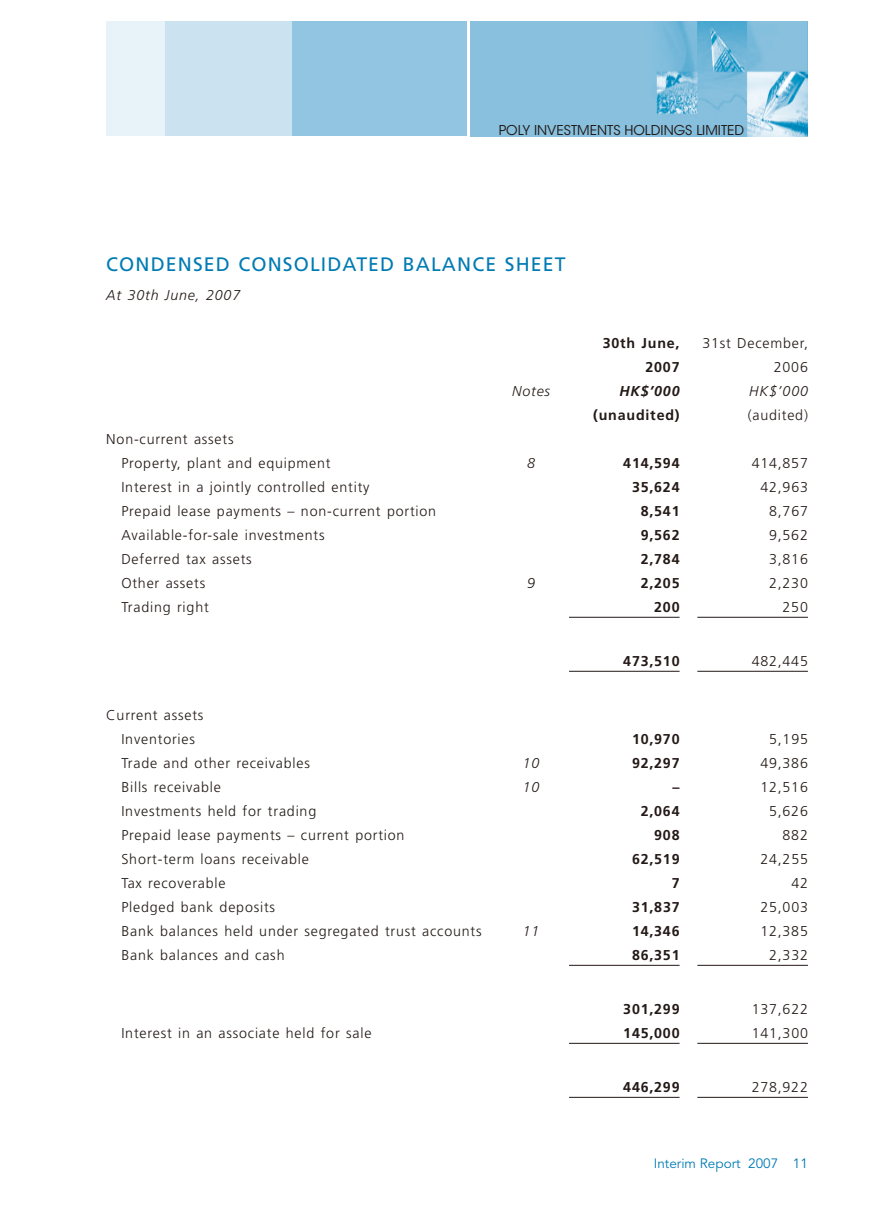
<style>
.page{position:relative;width:893px;height:1212px;background:#fff}
.page>*{position:absolute;margin:0;border:0;box-sizing:border-box;transform-origin:0 0}
.t1{font:19.5px "Frutiger LT Std";letter-spacing:.055em;color:#007bb3}
.t2{font:300 14.25px/24px "Frutiger LT Std";letter-spacing:.055em;color:#231916}
.t3{font:700 14.25px "Frutiger LT Std";letter-spacing:.055em;color:#231916}
.t4{font:italic 300 14.25px "Frutiger LT Std";letter-spacing:.055em;color:#231916}
.t5{font:italic 700 14.25px "Frutiger LT Std";color:#231916}
.t6{font:13.5px "ITC Avant Garde Std";color:#231916}
.t7{font:13.5px "Avenir LT Std";color:#007bb3}
</style>
<div class="page">
<img style="left:471px;top:21px;width:337px;height:115px">
<div style="left:106px;top:21px;width:108px;height:115px;background:#e7f2f9"></div>
<div style="left:166px;top:21px;width:131px;height:115px;background:#cbe3f1"></div>
<div style="left:292px;top:21px;width:174px;height:115px;background:#92c5e1"></div>
<hr style="left:569px;top:617px;width:111px;height:1px;background:#231916">
<hr style="left:697px;top:617px;width:111px;height:1px;background:#231916">
<hr style="left:569px;top:671px;width:111px;height:1px;background:#231916">
<hr style="left:697px;top:671px;width:111px;height:1px;background:#231916">
<hr style="left:569px;top:965px;width:111px;height:1px;background:#231916">
<hr style="left:697px;top:965px;width:111px;height:1px;background:#231916">
<hr style="left:569px;top:1043px;width:111px;height:1px;background:#231916">
<hr style="left:697px;top:1043px;width:111px;height:1px;background:#231916">
<hr style="left:569px;top:1097px;width:111px;height:1px;background:#231916">
<hr style="left:697px;top:1097px;width:111px;height:1px;background:#231916">
<p class="t6" style="left:499px;top:121px;width:247px">POLY INVESTMENTS HOLDINGS LIMITED</p>
<h1 class="t1" style="left:106px;top:253px;width:461px">CONDENSED CONSOLIDATED BALANCE SHEET</h1>
<p class="t4" style="left:106px;top:286px;width:135px">At 30th June, 2007</p>
<p class="t3" style="left:603px;top:334px;width:78px">30th June,</p>
<p class="t2" style="left:702px;top:331px;width:107px">31st December,</p>
<p class="t3" style="left:645px;top:358px;width:36px">2007</p>
<p class="t2" style="left:774px;top:355px;width:36px">2006</p>
<p class="t2" style="left:121px;top:427px;width:211px;text-indent:-15px">Non-current assets<br>Property, plant and equipment</p>
<p class="t4" style="left:512px;top:382px;width:40px">Notes</p>
<p class="t5" style="left:619px;top:382px;width:62px">HK$’000</p>
<p class="t4" style="left:749px;top:382px;width:60px">HK$’000</p>
<p class="t3" style="left:593px;top:406px;width:88px">(unaudited)</p>
<p class="t2" style="left:748px;top:403px;width:62px">(audited)</p>
<p class="t4" style="left:527px;top:454px;width:9px">8</p>
<p class="t3" style="left:623px;top:454px;width:58px">414,594</p>
<p class="t2" style="left:752px;top:451px;width:58px">414,857</p>
<p class="t2" style="left:121px;top:475px;width:250px">Interest in a jointly controlled entity</p>
<p class="t3" style="left:632px;top:478px;width:49px">35,624</p>
<p class="t2" style="left:760px;top:475px;width:49px">42,963</p>
<p class="t2" style="left:121px;top:499px;width:316px">Prepaid lease payments – non-current portion</p>
<p class="t3" style="left:641px;top:502px;width:40px">8,541</p>
<p class="t2" style="left:769px;top:499px;width:40px">8,767</p>
<p class="t2" style="left:121px;top:523px;width:205px">Available-for-sale investments</p>
<p class="t3" style="left:641px;top:526px;width:40px">9,562</p>
<p class="t2" style="left:769px;top:523px;width:40px">9,562</p>
<p class="t2" style="left:121px;top:547px;width:132px">Deferred tax assets</p>
<p class="t3" style="left:641px;top:550px;width:40px">2,784</p>
<p class="t2" style="left:769px;top:547px;width:40px">3,816</p>
<p class="t2" style="left:121px;top:571px;width:85px">Other assets</p>
<p class="t4" style="left:527px;top:574px;width:9px">9</p>
<p class="t3" style="left:641px;top:574px;width:40px">2,205</p>
<p class="t2" style="left:769px;top:571px;width:40px">2,230</p>
<p class="t2" style="left:121px;top:595px;width:89px">Trading right</p>
<p class="t3" style="left:654px;top:598px;width:27px">200</p>
<p class="t2" style="left:783px;top:595px;width:27px">250</p>
<p class="t2" style="left:106px;top:703px;width:99px;text-align:center">Current assets<br>Inventories</p>
<p class="t3" style="left:623px;top:652px;width:58px">473,510</p>
<p class="t2" style="left:752px;top:649px;width:58px">482,445</p>
<p class="t3" style="left:632px;top:730px;width:49px">10,970</p>
<p class="t2" style="left:769px;top:727px;width:40px">5,195</p>
<p class="t2" style="left:121px;top:751px;width:190px">Trade and other receivables</p>
<p class="t4" style="left:523px;top:754px;width:18px">10</p>
<p class="t3" style="left:632px;top:754px;width:49px">92,297</p>
<p class="t2" style="left:760px;top:751px;width:49px">49,386</p>
<p class="t2" style="left:121px;top:775px;width:101px">Bills receivable</p>
<p class="t4" style="left:523px;top:778px;width:18px">10</p>
<p class="t3" style="left:672px;top:778px;width:9px">–</p>
<p class="t2" style="left:760px;top:775px;width:49px">12,516</p>
<p class="t2" style="left:121px;top:799px;width:196px">Investments held for trading</p>
<p class="t3" style="left:641px;top:802px;width:40px">2,064</p>
<p class="t2" style="left:769px;top:799px;width:40px">5,626</p>
<p class="t2" style="left:121px;top:823px;width:285px">Prepaid lease payments – current portion</p>
<p class="t3" style="left:654px;top:826px;width:27px">908</p>
<p class="t2" style="left:783px;top:823px;width:27px">882</p>
<p class="t2" style="left:121px;top:847px;width:189px">Short-term loans receivable</p>
<p class="t3" style="left:632px;top:850px;width:49px">62,519</p>
<p class="t2" style="left:760px;top:847px;width:49px">24,255</p>
<p class="t2" style="left:121px;top:871px;width:106px">Tax recoverable</p>
<p class="t3" style="left:672px;top:874px;width:9px">7</p>
<p class="t2" style="left:791px;top:871px;width:18px">42</p>
<p class="t2" style="left:121px;top:895px;width:155px">Pledged bank deposits</p>
<p class="t3" style="left:632px;top:898px;width:49px">31,837</p>
<p class="t2" style="left:760px;top:895px;width:49px">25,003</p>
<p class="t2" style="left:121px;top:919px;width:362px">Bank balances held under segregated trust accounts</p>
<p class="t4" style="left:523px;top:922px;width:18px">11</p>
<p class="t3" style="left:632px;top:922px;width:49px">14,346</p>
<p class="t2" style="left:760px;top:919px;width:49px">12,385</p>
<p class="t2" style="left:121px;top:943px;width:165px">Bank balances and cash</p>
<p class="t3" style="left:632px;top:946px;width:49px">86,351</p>
<p class="t2" style="left:769px;top:943px;width:40px">2,332</p>
<p class="t3" style="left:623px;top:1000px;width:58px">301,299</p>
<p class="t2" style="left:752px;top:997px;width:58px">137,622</p>
<p class="t2" style="left:121px;top:1021px;width:252px">Interest in an associate held for sale</p>
<p class="t3" style="left:623px;top:1024px;width:58px">145,000</p>
<p class="t2" style="left:752px;top:1021px;width:58px">141,300</p>
<p class="t3" style="left:623px;top:1078px;width:58px">446,299</p>
<p class="t2" style="left:752px;top:1075px;width:58px">278,922</p>
<p class="t7" style="left:654px;top:1155px;width:126px">Interim Report 2007</p>
<p class="t7" style="left:793px;top:1155px;width:7px">11</p>
</div>
